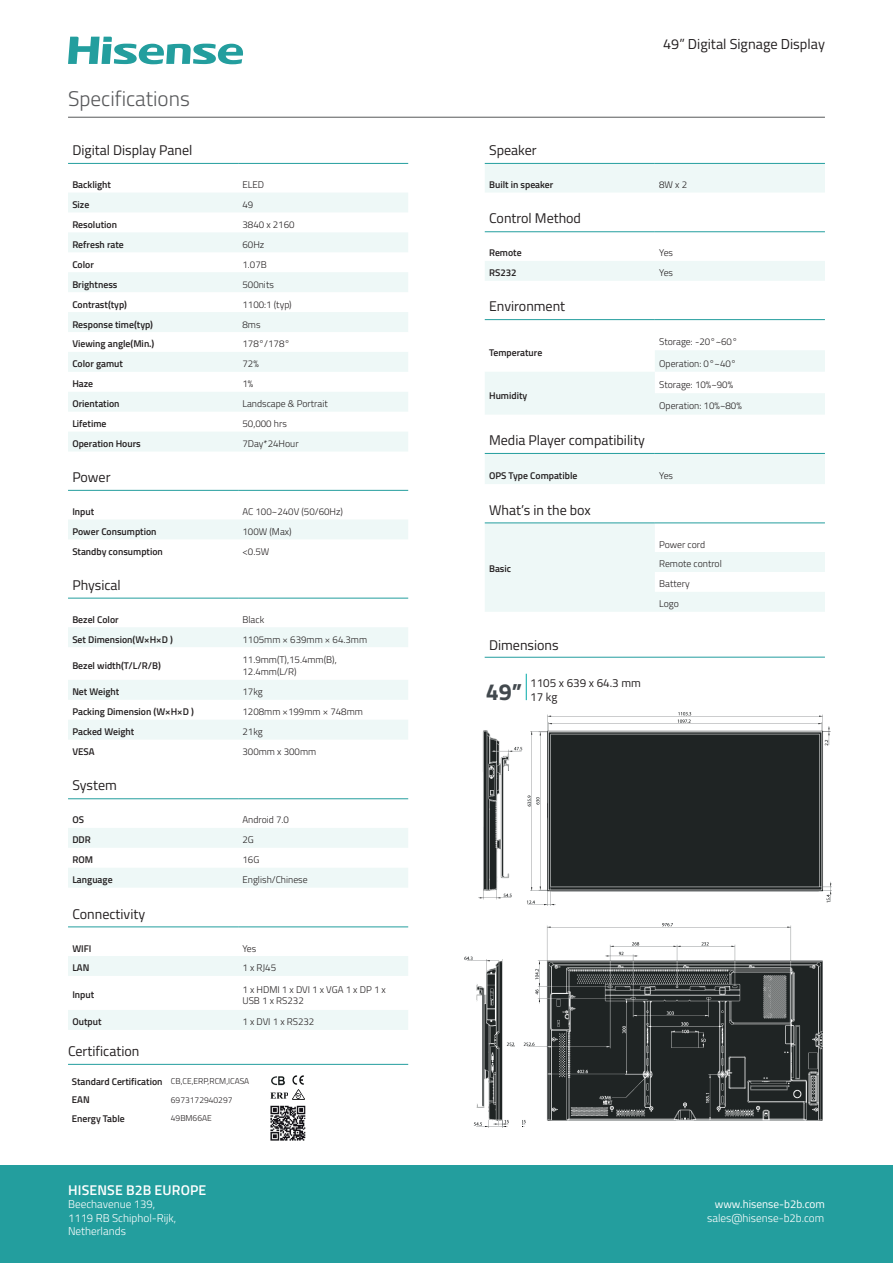
<style>
.page{position:relative;width:893px;height:1263px;background:#fff}
.page>*{position:absolute;margin:0;border:0;box-sizing:border-box;transform-origin:0 0}
.t1{font:700 23.25px "Titillium Web";color:#42494e}
.t2{font:300 21.15px "Titillium Web";color:#57585a}
.t3{font:14.4px "Titillium Web";color:#231f20}
.t4{font:14.1px "Titillium Web";color:#231f20}
.t5{font:600 14.1px "Titillium Web";letter-spacing:.01em;color:#fff}
.t6{font:11.7px/14px "Titillium Web";color:#231f20}
.t7{font:300 11.25px/13.5px "Titillium Web";color:#fff}
.t8{font:11.25px "Titillium Web";color:#fff}
.t9{font:600 9.75px/18.6px "Titillium Web";color:#231f20}
.t10{font:300 9.75px/20px "Titillium Web";color:#231f20}
.t11{font:300 8.4px "Titillium Web";color:#231f20}
.s1{font-weight:300;font-size:8.4px}
</style>
<div class="page">
<svg style="left:68px;top:193px;width:340px;height:258px;fill:#eef8f7"></svg>
<hr style="left:68px;top:163px;width:170px;height:1px;background:#239e9e">
<hr style="left:238px;top:163px;width:170px;height:1px;background:#239e9e">
<div style="left:485px;top:261px;width:340px;height:20px;background:#eef8f7"></div>
<hr style="left:485px;top:231px;width:170px;height:1px;background:#239e9e">
<hr style="left:655px;top:231px;width:170px;height:1px;background:#239e9e">
<svg style="left:485px;top:350px;width:340px;height:65px"></svg>
<hr style="left:485px;top:319px;width:170px;height:1px;background:#239e9e">
<hr style="left:655px;top:319px;width:170px;height:1px;background:#239e9e">
<div style="left:68px;top:520px;width:340px;height:19px;background:#eef8f7"></div>
<hr style="left:68px;top:490px;width:170px;height:1px;background:#239e9e">
<hr style="left:238px;top:490px;width:170px;height:1px;background:#239e9e">
<svg style="left:68px;top:627px;width:340px;height:113px"></svg>
<hr style="left:68px;top:598px;width:170px;height:1px;background:#239e9e">
<hr style="left:238px;top:598px;width:170px;height:1px;background:#239e9e">
<div style="left:485px;top:454px;width:340px;height:30px;background:#eef8f7"></div>
<hr style="left:485px;top:453px;width:170px;height:1px;background:#239e9e">
<hr style="left:655px;top:453px;width:170px;height:1px;background:#239e9e">
<hr style="left:68px;top:117px;width:757px;height:1px;background:#57585a">
<img style="left:478px;top:712px;width:354px;height:193px">
<img style="left:522px;top:923px;width:301px;height:204px">
<hr style="left:485px;top:657px;width:340px;height:1px;background:#239d9f">
<svg style="left:526px;top:674px;width:1px;height:26px"></svg>
<svg style="left:485px;top:524px;width:340px;height:88px"></svg>
<hr style="left:485px;top:523px;width:170px;height:1px;background:#239e9e">
<hr style="left:655px;top:523px;width:170px;height:1px;background:#239e9e">
<svg style="left:68px;top:37px;width:176px;height:27px"></svg>
<hr style="left:68px;top:1064px;width:340px;height:1px;background:#239d9f">
<img style="left:271px;top:1076px;width:14px;height:9px">
<img style="left:292px;top:1075px;width:12px;height:10px">
<img style="left:271px;top:1092px;width:17px;height:7px">
<svg style="left:292px;top:1090px;width:13px;height:9px"></svg>
<img style="left:271px;top:1106px;width:35px;height:35px">
<img style="left:464px;top:956px;width:50px;height:171px">
<svg style="left:505px;top:1059px;width:9px;height:15px"></svg>
<div style="left:485px;top:164px;width:340px;height:28px;background:#eef8f7"></div>
<hr style="left:485px;top:163px;width:170px;height:1px;background:#239e9e">
<hr style="left:655px;top:163px;width:170px;height:1px;background:#239e9e">
<svg style="left:68px;top:828px;width:340px;height:60px"></svg>
<hr style="left:68px;top:798px;width:170px;height:1px;background:#239e9e">
<hr style="left:238px;top:798px;width:170px;height:1px;background:#239e9e">
<svg style="left:68px;top:956px;width:340px;height:74px"></svg>
<hr style="left:68px;top:927px;width:170px;height:1px;background:#239e9e">
<hr style="left:238px;top:927px;width:170px;height:1px;background:#239e9e">
<div style="left:0;top:1165px;width:893px;height:98px;background:#239e9e"></div>
<h2 class="t2" style="left:68px;top:83px;width:123px">Specifications</h2>
<h3 class="t4" style="left:72px;top:140px;width:122px">Digital Display Panel</h3>
<p class="t9" style="left:72px;top:175px;width:40px">Backlight</p>
<p class="t10" style="left:242px;top:174px;width:23px">ELED</p>
<p class="t9" style="left:72px;top:195px;width:18px">Size</p>
<p class="t10" style="left:242px;top:194px;width:12px">49</p>
<p class="t9" style="left:72px;top:215px;width:46px">Resolution</p>
<p class="t10" style="left:242px;top:214px;width:54px">3840 x 2160</p>
<p class="t9" style="left:72px;top:235px;width:53px">Refresh rate</p>
<p class="t10" style="left:242px;top:234px;width:23px">60Hz</p>
<p class="t9" style="left:72px;top:255px;width:23px">Color</p>
<p class="t10" style="left:242px;top:254px;width:26px">1.07B</p>
<p class="t9" style="left:72px;top:274px;width:47px">Brightness</p>
<p class="t10" style="left:242px;top:274px;width:33px">500nits</p>
<p class="t9" style="left:72px;top:294px;width:56px">Contrast(typ)</p>
<p class="t10" style="left:242px;top:294px;width:51px">1100:1 (typ)</p>
<p class="t9" style="left:72px;top:314px;width:82px">Response time(typ)</p>
<p class="t10" style="left:242px;top:314px;width:20px">8ms</p>
<p class="t9" style="left:72px;top:334px;width:84px">Viewing angle(Min.)</p>
<p class="t10" style="left:242px;top:334px;width:49px">178°/178°</p>
<p class="t9" style="left:72px;top:354px;width:52px">Color gamut</p>
<p class="t10" style="left:242px;top:353px;width:18px">72%</p>
<p class="t9" style="left:72px;top:374px;width:22px">Haze</p>
<p class="t10" style="left:242px;top:373px;width:12px">1%</p>
<p class="t9" style="left:72px;top:394px;width:49px">Orientation</p>
<p class="t10" style="left:242px;top:393px;width:87px">Landscape &amp; Portrait</p>
<p class="t9" style="left:72px;top:414px;width:36px">Lifetime</p>
<p class="t10" style="left:242px;top:413px;width:46px">50,000 hrs</p>
<p class="t9" style="left:72px;top:434px;width:70px">Operation Hours</p>
<p class="t10" style="left:242px;top:433px;width:58px">7Day*24Hour</p>
<h3 class="t4" style="left:72px;top:467px;width:40px">Power</h3>
<p class="t9" style="left:72px;top:502px;width:23px">Input</p>
<p class="t10" style="left:242px;top:501px;width:102px">AC 100~240V (50/60Hz)</p>
<p class="t9" style="left:72px;top:522px;width:86px">Power Consumption</p>
<p class="t10" style="left:242px;top:521px;width:51px">100W (Max)</p>
<p class="t9" style="left:72px;top:542px;width:92px">Standby consumption</p>
<p class="t10" style="left:242px;top:541px;width:28px">&lt;0.5W</p>
<h3 class="t4" style="left:72px;top:574px;width:50px">Physical</h3>
<p class="t9" style="left:72px;top:610px;width:48px">Bezel Color</p>
<p class="t10" style="left:242px;top:609px;width:23px">Black</p>
<p class="t9" style="left:72px;top:629px;width:102px">Set Dimension(W×H×D )</p>
<p class="t10" style="left:242px;top:629px;width:126px">1105mm × 639mm × 64.3mm</p>
<p class="t9" style="left:72px;top:656px;width:90px">Bezel width(T/L/R/B)</p>
<p class="t10" style="left:242px;top:653px;width:96px;line-height:11.7px">11.9mm(T),15.4mm(B),<br>12.4mm(L/R)</p>
<p class="t9" style="left:72px;top:682px;width:49px">Net Weight</p>
<p class="t10" style="left:242px;top:681px;width:22px">17kg</p>
<p class="t9" style="left:72px;top:702px;width:123px">Packing Dimension (W×H×D )</p>
<p class="t10" style="left:242px;top:701px;width:122px">1208mm ×199mm × 748mm</p>
<p class="t9" style="left:72px;top:722px;width:63px">Packed Weight</p>
<p class="t10" style="left:242px;top:721px;width:22px">21kg</p>
<p class="t9" style="left:72px;top:742px;width:24px">VESA</p>
<p class="t10" style="left:242px;top:741px;width:75px">300mm x 300mm</p>
<h3 class="t4" style="left:72px;top:775px;width:46px">System</h3>
<p class="t9" style="left:72px;top:810px;width:13px">OS</p>
<p class="t10" style="left:242px;top:809px;width:48px">Android 7.0</p>
<p class="t9" style="left:72px;top:830px;width:20px">DDR</p>
<p class="t10" style="left:242px;top:829px;width:13px">2G</p>
<p class="t9" style="left:72px;top:850px;width:22px">ROM</p>
<p class="t10" style="left:242px;top:849px;width:18px">16G</p>
<p class="t9" style="left:72px;top:870px;width:42px">Language</p>
<p class="t10" style="left:242px;top:869px;width:67px">English/Chinese</p>
<h3 class="t4" style="left:72px;top:903px;width:74px">Connectivity</h3>
<p class="t9" style="left:72px;top:938px;width:21px">WIFI</p>
<p class="t10" style="left:242px;top:938px;width:15px">Yes</p>
<p class="t9" style="left:72px;top:958px;width:19px">LAN</p>
<p class="t10" style="left:242px;top:958px;width:35px">1 x RJ45</p>
<p class="t9" style="left:72px;top:985px;width:23px">Input</p>
<p class="t10" style="left:242px;top:983px;width:145px;line-height:11.7px">1 x HDMI 1 x DVI 1 x VGA 1 x DP 1 x<br>USB 1 x RS232</p>
<p class="t9" style="left:72px;top:1012px;width:31px">Output</p>
<p class="t10" style="left:242px;top:1011px;width:73px">1 x DVI 1 x RS232</p>
<h3 class="t4" style="left:68px;top:1041px;width:73px">Certification</h3>
<p class="t9" style="left:72px;top:1071px;width:179px">Standard Certification <span class="s1">CB,CE,ERP,RCM,ICASA<br></span>EAN</p>
<p class="t11" style="left:171px;top:1093px;width:63px">6973172940297</p>
<p class="t9" style="left:72px;top:1109px;width:55px">Energy Table</p>
<p class="t11" style="left:171px;top:1112px;width:42px">49BM66AE</p>
<h3 class="t3" style="left:663px;top:34px;width:163px">49” Digital Signage Display</h3>
<h3 class="t4" style="left:489px;top:140px;width:49px">Speaker</h3>
<p class="t9" style="left:489px;top:175px;width:66px">Built in speaker</p>
<p class="t10" style="left:659px;top:174px;width:30px">8W x 2</p>
<h3 class="t4" style="left:489px;top:208px;width:93px">Control Method</h3>
<p class="t9" style="left:489px;top:243px;width:34px">Remote</p>
<p class="t10" style="left:659px;top:243px;width:15px">Yes</p>
<p class="t9" style="left:489px;top:263px;width:29px">RS232</p>
<p class="t10" style="left:659px;top:262px;width:15px">Yes</p>
<h3 class="t4" style="left:489px;top:296px;width:78px">Environment</h3>
<p class="t9" style="left:489px;top:343px;width:55px">Temperature</p>
<p class="t10" style="left:659px;top:331px;width:80px">Storage: -20°~60°</p>
<p class="t10" style="left:659px;top:353px;width:79px">Operation: 0°~40°</p>
<p class="t9" style="left:489px;top:385px;width:40px">Humidity</p>
<p class="t10" style="left:659px;top:374px;width:75px">Storage: 10%~90%</p>
<p class="t10" style="left:659px;top:396px;width:84px">Operation: 10%~80%</p>
<h3 class="t4" style="left:489px;top:430px;width:157px">Media Player compatibility</h3>
<p class="t9" style="left:489px;top:466px;width:90px">OPS Type Compatible</p>
<p class="t10" style="left:659px;top:465px;width:15px">Yes</p>
<h3 class="t4" style="left:489px;top:499px;width:103px">What’s in the box</h3>
<p class="t9" style="left:489px;top:558px;width:24px">Basic</p>
<h3 class="t4" style="left:489px;top:635px;width:71px">Dimensions</h3>
<h1 class="t1" style="left:486px;top:674px;width:38px">49”</h1>
<p class="t6" style="left:530px;top:675px;width:112px">1105 x 639 x 64.3 mm<br>17 kg</p>
<p class="t10" style="left:659px;top:534px;width:64px">Power cord<br>Remote control<br>Battery<br>Logo</p>
<h3 class="t5" style="left:68px;top:1179px;width:140px">HISENSE B2B EUROPE</h3>
<p class="t7" style="left:68px;top:1197px;width:110px">Beechavenue 139,<br>1119 RB Schiphol-Rijk,<br>Netherlands</p>
<p class="t8" style="left:715px;top:1196px;width:112px">www.hisense-b2b.com</p>
<p class="t7" style="left:707px;top:1210px;width:119px">sales@hisense-b2b.com</p>
</div>
